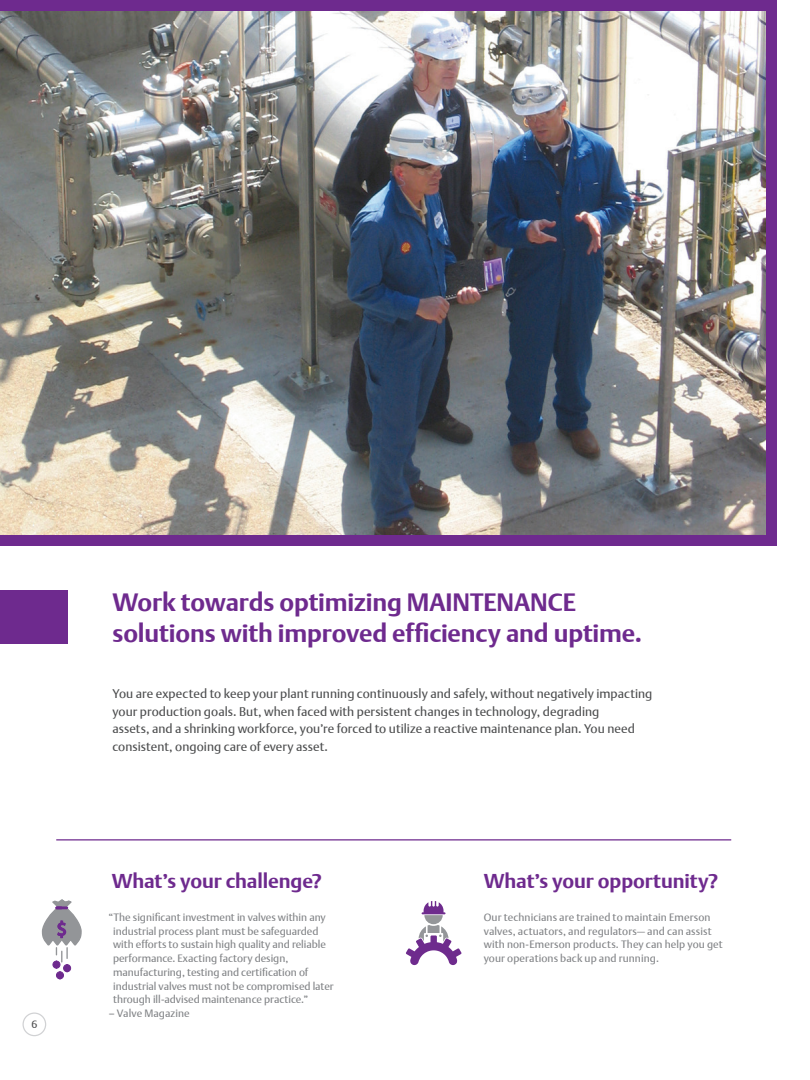
<style>
.page{position:relative;width:810px;height:1080px;background:#fff}
.page>*{position:absolute;margin:0;border:0;box-sizing:border-box;transform-origin:0 0}
.t1{font:700 25px/31.2px "DTL Argo T";letter-spacing:-.005em;color:#6e2a8e}
.t2{font:700 20px "DTL Argo T";letter-spacing:-.005em;color:#6e2a8e}
.t3{font:12.5px/17.5px "DTL Argo T";letter-spacing:.005em;color:#4b4c4d}
.t4{font:10.62px/13.8px "DTL Argo T";color:#808285}
.t5{font:10.62px "DTL Argo T";color:#4b4c4d}
</style>
<div class="page">
<div style="left:0;top:0;width:776px;height:546px;background:#6e2a8e"></div>
<img style="left:0;top:11px;width:765px;height:523px">
<div style="left:0;top:591px;width:68px;height:53px;background:#6e2a8e"></div>
<svg style="left:41px;top:899px;width:41px;height:81px"></svg>
<svg style="left:406px;top:901px;width:55px;height:64px"></svg>
<hr style="left:56px;top:839px;width:675px;height:1px;background:#6e2a8e">
<div style="left:22px;top:1012px;width:24px;height:24px;border:1px solid #d1d2d4;border-radius:50%"></div>
<p class="t5" style="left:31px;top:1018px;width:7px">6</p>
<p class="t1" style="left:112px;top:587px;width:531px">Work towards optimizing MAINTENANCE solutions with improved efficiency and uptime.</p>
<p class="t3" style="left:112px;top:685px;width:541px">You are expected to keep your plant running continuously and safely, without negatively impacting your production goals. But, when faced with persistent changes in technology, degrading<br>assets, and a shrinking workforce, you’re forced to utilize a reactive maintenance plan. You need consistent, ongoing care of every asset.</p>
<p class="t2" style="left:112px;top:870px;width:212px">What’s your challenge?</p>
<p class="t4" style="left:113px;top:910px;width:222px;text-indent:-5px">“The significant investment in valves within any industrial process plant must be safeguarded with efforts to sustain high quality and reliable performance. Exacting factory design, manufacturing, testing and certification of industrial valves must not be compromised later through ill-advised maintenance practice.”</p>
<p class="t4" style="left:109px;top:1007px;width:83px">– Valve Magazine</p>
<p class="t2" style="left:484px;top:870px;width:236px">What’s your opportunity?</p>
<p class="t4" style="left:484px;top:910px;width:241px">Our technicians are trained to maintain Emerson valves, actuators, and regulators— and can assist with non-Emerson products. They can help you get your operations back up and running.</p>
</div>
